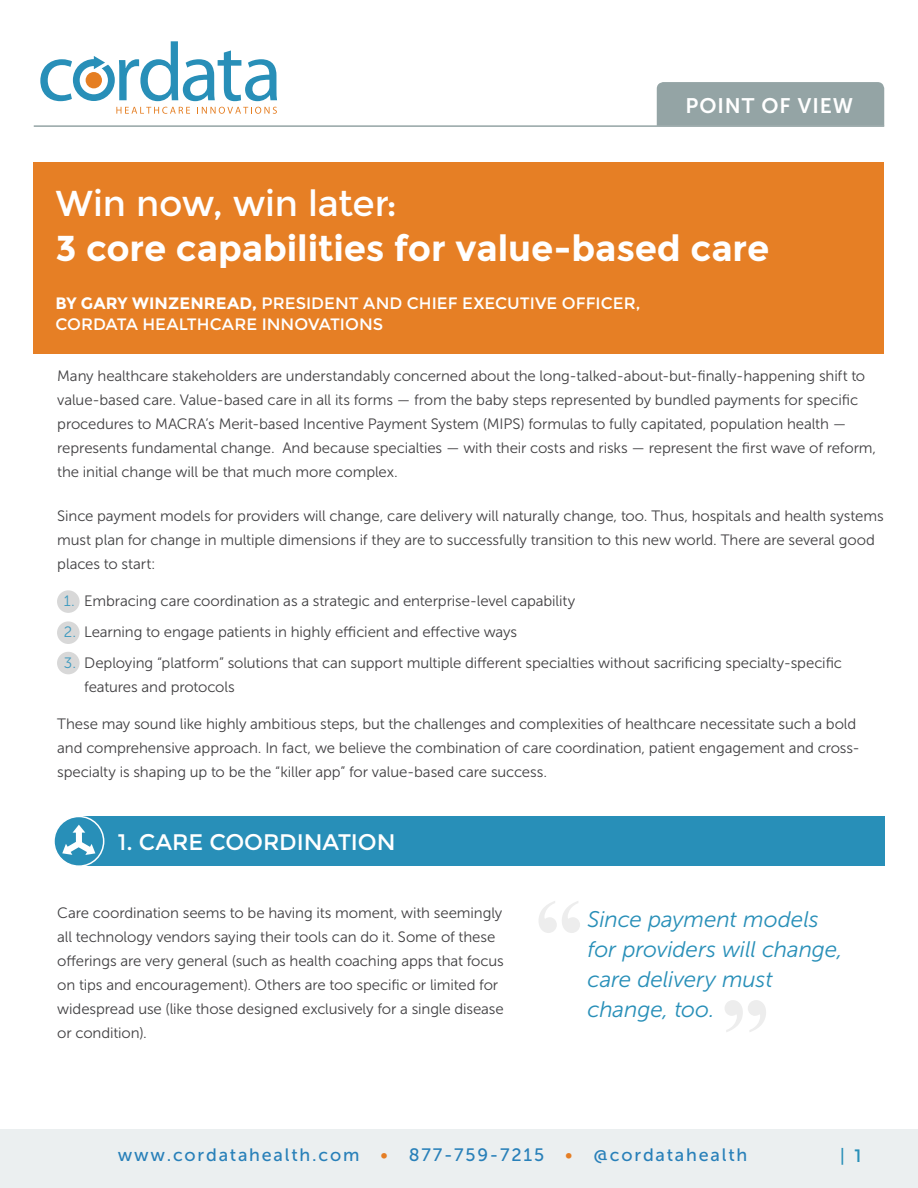
<style>
.page{position:relative;width:918px;height:1188px;background:#fff}
.page>*{position:absolute;margin:0;border:0;box-sizing:border-box;transform-origin:0 0}
.t1{font:700 36px "Montserrat";letter-spacing:-.005em;color:#fff}
.t2{font:36px "Montserrat";letter-spacing:-.005em;color:#fff}
.t3{font:italic 22.5px/30px "Museo Sans 300";letter-spacing:-.005em;color:#288fb8}
.t4{font:22.5px "Montserrat";letter-spacing:-.005em;color:#fff}
.t5{font:21px "Museo Sans 700";letter-spacing:.045em;color:#fff}
.t6{font:18px "Montserrat";color:#288fb8}
.t7{font:17.85px "Museo Sans 500";letter-spacing:.1em;color:#2880b9}
.t8{font:16.5px/21px "Montserrat";color:#fff}
.t9{font:15px/24px "Museo Sans 300";letter-spacing:-.005em;color:#414042}
.s1{font-weight:700}
.s2{color:#3d9abf}
.s3{color:#e57e25}
</style>
<div class="page">
<div style="left:0;top:1129px;width:918px;height:59px;background:#ebeff0"></div>
<svg style="left:116px;top:107px;width:74px;height:7px"></svg>
<svg style="left:197px;top:107px;width:80px;height:7px"></svg>
<svg style="left:40px;top:41px;width:237px;height:60px"></svg>
<hr style="left:34px;top:125px;width:850px;height:2px;background:#94a4a5">
<div style="left:57px;top:590px;width:23px;height:23px;background:#d8d8d8;border-radius:50%"></div>
<div style="left:57px;top:621px;width:23px;height:23px;background:#d8d8d8;border-radius:50%"></div>
<div style="left:57px;top:652px;width:23px;height:22px;background:#d8d8d8;border-radius:50%"></div>
<div style="left:79px;top:816px;width:805px;height:50px;background:#288fb8"></div>
<div style="left:34px;top:162px;width:850px;height:191px;background:#e67f25"></div>
<div style="left:657px;top:82px;width:227px;height:43px;background:#94a4a5"></div>
<div style="left:54px;top:816px;width:50px;height:50px;background:#288fb8;border-radius:50%"></div>
<div style="left:53px;top:816px;width:51px;height:51px;border:2px solid #fff;border-radius:50%"></div>
<svg style="left:62px;top:825px;width:33px;height:30px"></svg>
<h3 class="t5" style="left:685px;top:94px;width:169px">POINT OF VIEW</h3>
<h1 class="t2" style="left:55px;top:183px;width:343px">Win now, win later:</h1>
<h1 class="t1" style="left:55px;top:227px;width:716px">3 core capabilities for value-based care</h1>
<p class="t8" style="left:55px;top:293px;width:587px"><span class="s1">BY GARY WINZENREAD,</span> PRESIDENT AND CHIEF EXECUTIVE OFFICER,<br>CORDATA HEALTHCARE INNOVATIONS</p>
<p class="t9" style="left:57px;top:364px;width:821px">Many healthcare stakeholders are understandably concerned about the long-talked-about-but-finally-happening shift to value-based care. Value-based care in all its forms — from the baby steps represented by bundled payments for specific procedures to MACRA’s Merit-based Incentive Payment System (MIPS) formulas to fully capitated, population health — represents fundamental change. And because specialties — with their costs and risks — represent the first wave of reform, the initial change will be that much more complex.</p>
<p class="t9" style="left:57px;top:504px;width:828px">Since payment models for providers will change, care delivery will naturally change, too. Thus, hospitals and health systems must plan for change in multiple dimensions if they are to successfully transition to this new world. There are several good places to start:</p>
<p class="t9" style="left:64px;top:589px;width:513px"><span class="s2">1.</span> Embracing care coordination as a strategic and enterprise-level capability</p>
<p class="t9" style="left:64px;top:620px;width:455px"><span class="s2">2.</span> Learning to engage patients in highly efficient and effective ways</p>
<p class="t9" style="left:84px;top:651px;width:759px;text-indent:-20px"><span class="s2">3.</span> Deploying “platform” solutions that can support multiple different specialties without sacrificing specialty-specific features and protocols</p>
<p class="t9" style="left:57px;top:712px;width:804px">These may sound like highly ambitious steps, but the challenges and complexities of healthcare necessitate such a bold and comprehensive approach. In fact, we believe the combination of care coordination, patient engagement and cross&shy;specialty is shaping up to be the “killer app” for value-based care success.</p>
<h2 class="t4" style="left:118px;top:829px;width:279px">1. CARE COORDINATION</h2>
<p class="t9" style="left:57px;top:901px;width:448px">Care coordination seems to be having its moment, with seemingly all technology vendors saying their tools can do it. Some of these offerings are very general (such as health coaching apps that focus on tips and encouragement). Others are too specific or limited for widespread use (like those designed exclusively for a single disease or condition).</p>
<h2 class="t3" style="left:588px;top:905px;width:257px">Since payment models for providers will change, care delivery must change, too.</h2>
<p class="t7" style="left:118px;top:1145px;width:631px">www.cordatahealth.com <span class="s3">•</span> 877-759-7215 <span class="s3">•</span> @cordatahealth</p>
<p class="t6" style="left:840px;top:1145px;width:23px">| 1</p>
</div>
